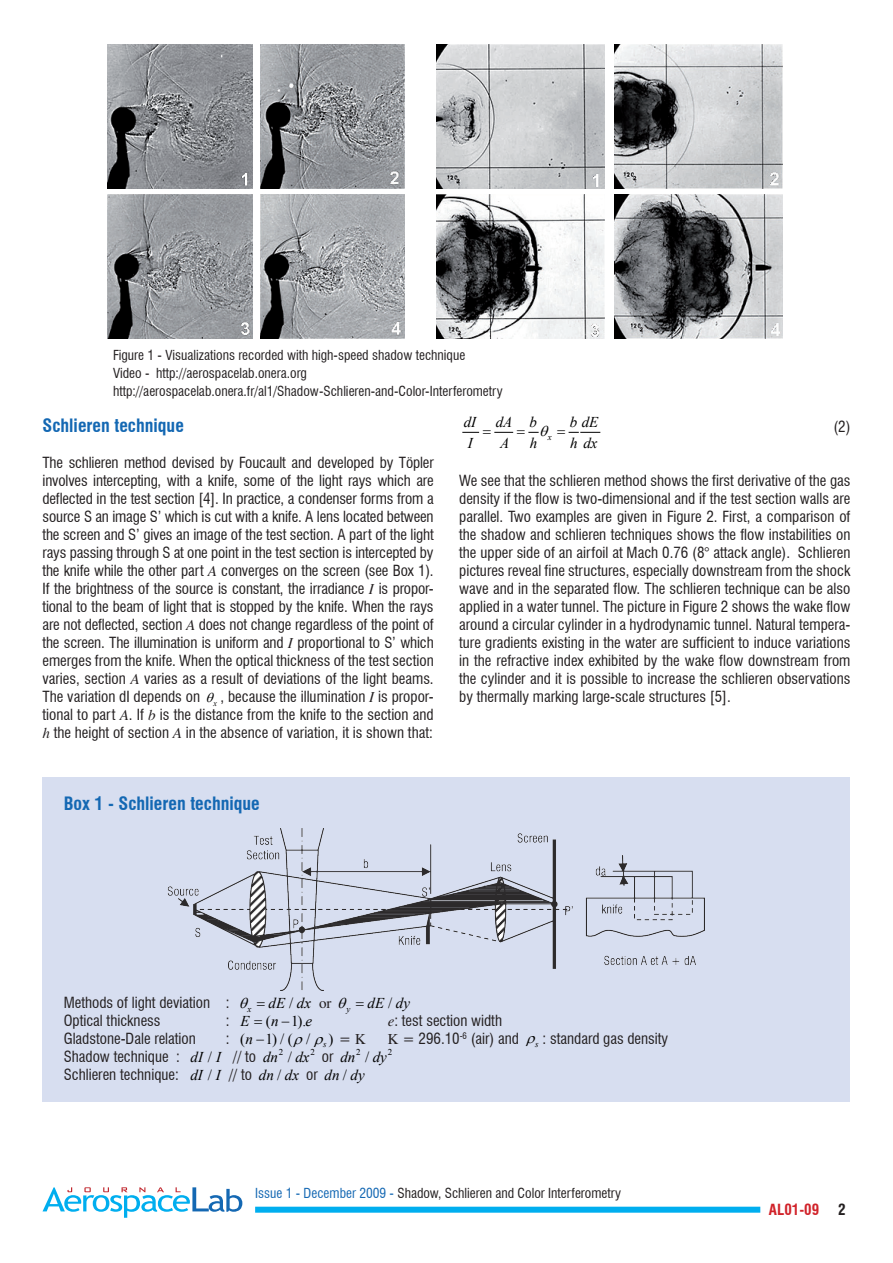
<style>
.page{position:relative;width:893px;height:1263px;background:#fff}
.page>*{position:absolute;margin:0;border:0;box-sizing:border-box;transform-origin:0 0}
.t1{font:700 condensed 18px "Swiss 721 BT";color:#1468b3}
.t2{font:condensed 15px/18px "Swiss 721 BT";color:#231f20;text-align:justify}
.t3{font:italic 15px "Times New Roman";color:#000}
.t4{font:15px "Times New Roman";color:#000}
.t5{font:700 condensed 15px "Swiss 721 BT";color:#d1232a}
.t6{font:700 condensed 15px "Swiss 721 BT";color:#231f20}
.t7{font:condensed 13.5px/18px "Swiss 721 BT";color:#231f20}
.t8{font:italic 9px "Times New Roman";color:#000}
.t9{font:9px "Times New Roman";color:#000}
.s1{font-family:"Times";font-style:italic;font-stretch:normal}
.s2{font-family:"Times";font-style:normal;color:#231f20}
.s3{font-family:"Times New Roman";font-style:italic;font-stretch:normal;color:#000}
.s4{font-style:italic}
.s5{font-family:"Swiss 721 BT";font-stretch:condensed;color:#231f20}
.s6{font-family:"Times";font-stretch:normal}
.s7{font-family:"Times New Roman";font-stretch:normal;color:#000}
.s8{font-family:"Swiss 721 BT";font-style:normal;font-stretch:condensed;color:#231f20}
.s9{color:#1468b3}
</style>
<div class="page">
<div style="left:255px;top:1207px;width:505px;height:6px;background:#00aeef"></div>
<svg style="left:43px;top:1187px;width:199px;height:31px"></svg>
<div style="left:43px;top:777px;width:807px;height:324px;background:#d7def0"></div>
<img style="left:167px;top:828px;width:537px;height:162px">
<img style="left:108px;top:44px;width:144px;height:145px">
<img style="left:108px;top:194px;width:144px;height:145px">
<img style="left:260px;top:44px;width:145px;height:145px">
<img style="left:437px;top:44px;width:168px;height:145px">
<img style="left:615px;top:44px;width:168px;height:145px">
<img style="left:615px;top:194px;width:168px;height:145px">
<img style="left:437px;top:194px;width:168px;height:145px">
<img style="left:260px;top:194px;width:145px;height:145px">
<svg style="left:568px;top:431px;width:32px;height:2px"></svg>
<svg style="left:463px;top:431px;width:76px;height:2px"></svg>
<p class="t7" style="left:113px;top:346px;width:391px">Figure 1 - Visualizations recorded with high-speed shadow technique<br>Video - http://aerospacelab.onera.org http://aerospacelab.onera.fr/al1/Shadow-Schlieren-and-Color-Interferometry</p>
<p class="t1" style="left:43px;top:415px;width:143px">Schlieren technique</p>
<p class="t2" style="left:43px;top:454px;width:393px">The schlieren method devised by Foucault and developed by Töpler involves intercepting, with a knife, some of the light rays which are deflected in the test section [4]. In practice, a condenser forms from a source S an image S’ which is cut with a knife. A lens located between the screen and S’ gives an image of the test section. A part of the light rays passing through S at one point in the test section is intercepted by the knife while the other part <span class="s1">A</span> converges on the screen (see Box 1).<br>If the brightness of the source is constant, the irradiance <span class="s1">I</span> is propor&shy;tional to the beam of light that is stopped by the knife. When the rays are not deflected, section <span class="s1">A</span> does not change regardless of the point of the screen. The illumination is uniform and <span class="s1">I</span> proportional to S’ which emerges from the knife. When the optical thickness of the test section varies, section <span class="s1">A</span> varies as a result of deviations of the light beams.<br>The variation dI depends on <sub>x</sub> , because the illumination <span class="s1">I</span> is propor&shy;tional to part <span class="s1">A</span>. If <span class="s1">b</span> is the distance from the knife to the section and <span class="s1">h</span> the height of section <span class="s1">A</span> in the absence of variation, it is shown that:</p>
<p class="t3" style="left:464px;top:411px;width:14px">dI</p>
<p class="t3" style="left:496px;top:411px;width:43px">dA b</p>
<p class="t3" style="left:570px;top:411px;width:30px">b dE</p>
<p class="t3" style="left:468px;top:433px;width:6px">I</p>
<p class="t3" style="left:500px;top:433px;width:11px">A</p>
<p class="t3" style="left:530px;top:433px;width:9px">h</p>
<p class="t3" style="left:570px;top:433px;width:29px">h dx</p>
<p class="t2" style="left:833px;top:418px;width:19px">(2)</p>
<p class="t2" style="left:459px;top:472px;width:393px">We see that the schlieren method shows the first derivative of the gas density if the flow is two-dimensional and if the test section walls are parallel. Two examples are given in Figure 2. First, a comparison of the shadow and schlieren techniques shows the flow instabilities on the upper side of an airfoil at Mach 0.76 (8° attack angle). Schlieren pictures reveal fine structures, especially downstream from the shock wave and in the separated flow. The schlieren technique can be also applied in a water tunnel. The picture in Figure 2 shows the wake flow around a circular cylinder in a hydrodynamic tunnel. Natural tempera&shy;ture gradients existing in the water are sufficient to induce variations in the refractive index exhibited by the wake flow downstream from the cylinder and it is possible to increase the schlieren observations by thermally marking large-scale structures [5].</p>
<p class="t8" style="left:548px;top:431px;width:5px">x</p>
<p class="t1" style="left:64px;top:793px;width:198px">Box 1 - Schlieren technique</p>
<p class="t2" style="left:64px;top:994px;width:167px">Methods of light deviation :</p>
<p class="t4" style="left:289px;top:992px;width:6px">/</p>
<p class="t3" style="left:248px;top:992px;width:85px"><sub>x</sub> dE dx <span class="s2">or</span></p>
<p class="t4" style="left:388px;top:993px;width:6px">/</p>
<p class="t3" style="left:346px;top:992px;width:65px"><sub>y</sub> dE dy</p>
<p class="t2" style="left:64px;top:1012px;width:98px">Optical thickness</p>
<p class="t2" style="left:226px;top:1012px;width:25px">: <span class="s3">E</span></p>
<p class="t4" style="left:266px;top:1011px;width:48px">(<span class="s4">n</span> −1).<span class="s4">e</span></p>
<p class="t2" style="left:388px;top:1012px;width:116px"><span class="s1">e</span>: test section width</p>
<p class="t2" style="left:64px;top:1030px;width:134px">Gladstone-Dale relation</p>
<p class="t4" style="left:226px;top:1028px;width:109px"><span class="s5">:</span> (<span class="s4">n</span>−1)/( / )</p>
<p class="t8" style="left:323px;top:1038px;width:44px">s <sup>=</sup> <sup>K</sup><sup>K</sup></p>
<p class="t2" style="left:388px;top:1030px;width:282px"><span class="s6">K</span> = 296.10<sup>-6</sup> (air) and <sub>s</sub> : standard gas density</p>
<p class="t2" style="left:64px;top:1048px;width:159px">Shadow technique : <span class="s3">dI I</span><span class="s7">/</span></p>
<p class="t2" style="left:233px;top:1048px;width:25px">// to</p>
<p class="t9" style="left:279px;top:1046px;width:6px">2</p>
<p class="t9" style="left:310px;top:1046px;width:6px">2</p>
<p class="t9" style="left:356px;top:1046px;width:6px">2</p>
<p class="t9" style="left:388px;top:1046px;width:6px">2</p>
<p class="t3" style="left:340px;top:1046px;width:48px">dn dy</p>
<p class="t3" style="left:263px;top:1046px;width:48px">dn dx</p>
<p class="t4" style="left:288px;top:1046px;width:6px">/</p>
<p class="t2" style="left:322px;top:1048px;width:13px">or</p>
<p class="t4" style="left:365px;top:1047px;width:6px">/</p>
<p class="t2" style="left:64px;top:1066px;width:237px">Schlieren technique: <span class="s3">dI I</span><span class="s7">/</span> // to <span class="s3">dn dx</span></p>
<p class="t4" style="left:277px;top:1064px;width:6px">/</p>
<p class="t3" style="left:306px;top:1065px;width:60px"><span class="s8">or</span> dn dy</p>
<p class="t4" style="left:343px;top:1065px;width:6px">/</p>
<p class="t7" style="left:255px;top:1184px;width:367px"><span class="s9">Issue 1 - December 2009 -</span> Shadow, Schlieren and Color Interferometry</p>
<p class="t5" style="left:769px;top:1200px;width:52px">AL01-09</p>
<p class="t6" style="left:838px;top:1200px;width:9px">2</p>
</div>
